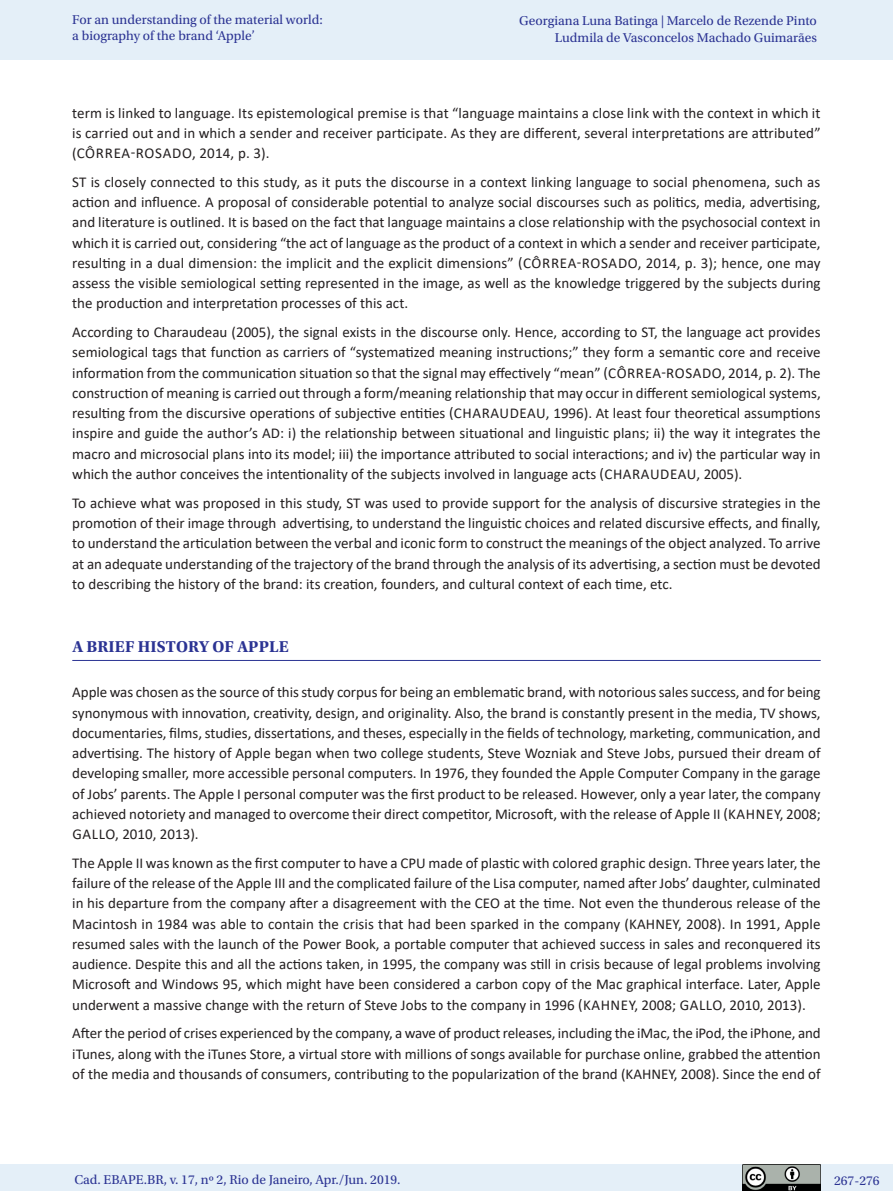
<style>
.page{position:relative;width:893px;height:1191px;background:#fff}
.page>*{position:absolute;margin:0;border:0;box-sizing:border-box;transform-origin:0 0}
._07_1_sub_1{font:700 16.5px "Utopia Std";letter-spacing:.01em;color:#2b3393}
._06_0_texto{font:15px/20.2px "Calibri";color:#231f20;text-align:justify}
.t1{font:13.5px/16.5px "Utopia Std";color:#2b3393}
</style>
<div class="page">
<div style="left:0;top:0;width:893px;height:60px;background:#e4eff8"></div>
<div style="left:0;top:1164px;width:893px;height:27px;background:#e4eff8"></div>
<img style="left:743px;top:1164px;width:78px;height:27px">
<hr style="left:72px;top:660px;width:749px;height:1px;background:#2b3393">
<p class="t1" style="left:72px;top:11px;width:252px">For an understanding of the material world: a biography of the brand ‘Apple’</p>
<p class="t1" style="left:519px;top:13px;width:299px;text-align:right">Georgiana Luna Batinga | Marcelo de Rezende Pinto<br>Ludmila de Vasconcelos Machado Guimarães</p>
<p class="_06_0_texto" style="left:72px;top:102px;width:750px">term is linked to language. Its epistemological premise is that “language maintains a close link with the context in which it is carried out and in which a sender and receiver participate. As they are different, several interpretations are attributed” (CÔRREA-ROSADO, 2014, p. 3).</p>
<p class="_06_0_texto" style="left:72px;top:171px;width:750px">ST is closely connected to this study, as it puts the discourse in a context linking language to social phenomena, such as action and influence. A proposal of considerable potential to analyze social discourses such as politics, media, advertising, and literature is outlined. It is based on the fact that language maintains a close relationship with the psychosocial context in which it is carried out, considering “the act of language as the product of a context in which a sender and receiver participate, resulting in a dual dimension: the implicit and the explicit dimensions” (CÔRREA-ROSADO, 2014, p. 3); hence, one may assess the visible semiological setting represented in the image, as well as the knowledge triggered by the subjects during the production and interpretation processes of this act.</p>
<p class="_06_0_texto" style="left:72px;top:322px;width:750px">According to Charaudeau (2005), the signal exists in the discourse only. Hence, according to ST, the language act provides semiological tags that function as carriers of “systematized meaning instructions;” they form a semantic core and receive information from the communication situation so that the signal may effectively “mean” (CÔRREA-ROSADO, 2014, p. 2). The construction of meaning is carried out through a form/meaning relationship that may occur in different semiological systems, resulting from the discursive operations of subjective entities (CHARAUDEAU, 1996). At least four theoretical assumptions inspire and guide the author’s AD: i) the relationship between situational and linguistic plans; ii) the way it integrates the macro and microsocial plans into its model; iii) the importance attributed to social interactions; and iv) the particular way in which the author conceives the intentionality of the subjects involved in language acts (CHARAUDEAU, 2005).</p>
<p class="_06_0_texto" style="left:72px;top:492px;width:750px">To achieve what was proposed in this study, ST was used to provide support for the analysis of discursive strategies in the promotion of their image through advertising, to understand the linguistic choices and related discursive effects, and finally, to understand the articulation between the verbal and iconic form to construct the meanings of the object analyzed. To arrive at an adequate understanding of the trajectory of the brand through the analysis of its advertising, a section must be devoted to describing the history of the brand: its creation, founders, and cultural context of each time, etc.</p>
<p class="_07_1_sub_1" style="left:72px;top:636px;width:218px">A BRIEF HISTORY OF APPLE</p>
<p class="_06_0_texto" style="left:72px;top:682px;width:750px">Apple was chosen as the source of this study corpus for being an emblematic brand, with notorious sales success, and for being synonymous with innovation, creativity, design, and originality. Also, the brand is constantly present in the media, TV shows, documentaries, films, studies, dissertations, and theses, especially in the fields of technology, marketing, communication, and advertising. The history of Apple began when two college students, Steve Wozniak and Steve Jobs, pursued their dream of developing smaller, more accessible personal computers. In 1976, they founded the Apple Computer Company in the garage of Jobs’ parents. The Apple I personal computer was the first product to be released. However, only a year later, the company achieved notoriety and managed to overcome their direct competitor, Microsoft, with the release of Apple II (KAHNEY, 2008; GALLO, 2010, 2013).</p>
<p class="_06_0_texto" style="left:72px;top:852px;width:750px">The Apple II was known as the first computer to have a CPU made of plastic with colored graphic design. Three years later, the failure of the release of the Apple III and the complicated failure of the Lisa computer, named after Jobs’ daughter, culminated in his departure from the company after a disagreement with the CEO at the time. Not even the thunderous release of the Macintosh in 1984 was able to contain the crisis that had been sparked in the company (KAHNEY, 2008). In 1991, Apple resumed sales with the launch of the Power Book, a portable computer that achieved success in sales and reconquered its audience. Despite this and all the actions taken, in 1995, the company was still in crisis because of legal problems involving Microsoft and Windows 95, which might have been considered a carbon copy of the Mac graphical interface. Later, Apple underwent a massive change with the return of Steve Jobs to the company in 1996 (KAHNEY, 2008; GALLO, 2010, 2013).</p>
<p class="_06_0_texto" style="left:72px;top:1023px;width:750px">After the period of crises experienced by the company, a wave of product releases, including the iMac, the iPod, the iPhone, and iTunes, along with the iTunes Store, a virtual store with millions of songs available for purchase online, grabbed the attention of the media and thousands of consumers, contributing to the popularization of the brand (KAHNEY, 2008). Since the end of</p>
<p class="t1" style="left:74px;top:1171px;width:328px">Cad. EBAPE.BR, v. 17, nº 2, Rio de Janeiro, Apr./Jun. 2019.</p>
<p class="t1" style="left:834px;top:1172px;width:47px">267-276</p>
</div>
